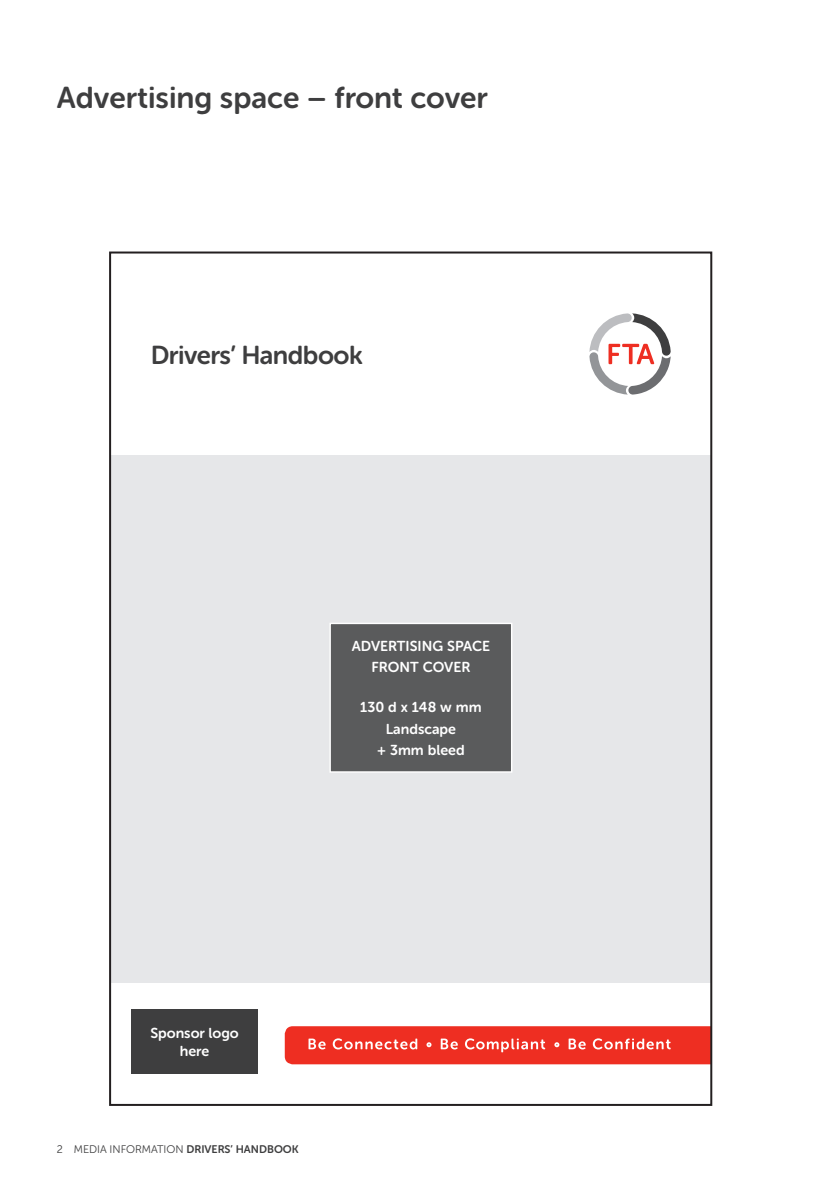
<style>
.page{position:relative;width:840px;height:1191px;background:#fff}
.page>*{position:absolute;margin:0;border:0;box-sizing:border-box;transform-origin:0 0}
.AHead{font:30px "Museo Sans Rounded 700";color:#3e3e3f}
.t1{font:25.8px "Museo Sans Rounded 700";letter-spacing:-.02em;color:#3e3e3f}
.t2{font:14.4px/21.4px "Museo Sans Rounded 700";color:#fff;text-align:center}
.t3{font:11px "Museo Sans Rounded 300";color:#3e3e3f}
.s1{font-family:"Museo Sans Rounded 700"}
</style>
<div class="page">
<svg style="left:589px;top:313px;width:81px;height:81px"></svg>
<div style="left:110px;top:455px;width:600px;height:528px;background:#e6e7e9"></div>
<svg style="left:284px;top:1026px;width:424px;height:38px"></svg>
<div style="left:330px;top:623px;width:181px;height:149px;background:#5a5b5c"></div>
<div style="left:329px;top:622px;width:183px;height:150px;border:1px solid #fff"></div>
<div style="left:131px;top:1009px;width:127px;height:65px;background:#3e3e3f"></div>
<p class="AHead" style="left:57px;top:80px;width:432px">Advertising space – front cover</p>
<h2 class="t1" style="left:151px;top:340px;width:213px">Drivers’ Handbook</h2>
<p class="t2" style="left:351px;top:635px;width:140px">ADVERTISING SPACE<br>FRONT COVER</p>
<p class="t2" style="left:360px;top:696px;width:123px">130 d x 148 w mm<br>Landscape<br>+ 3mm bleed</p>
<p class="t2" style="left:150px;top:1024px;width:90px;line-height:17.2px">Sponsor logo here</p>
<p class="t3" style="left:57px;top:1142px;width:243px">2 MEDIA INFORMATION <span class="s1">DRIVERS’ HANDBOOK</span></p>
</div>
